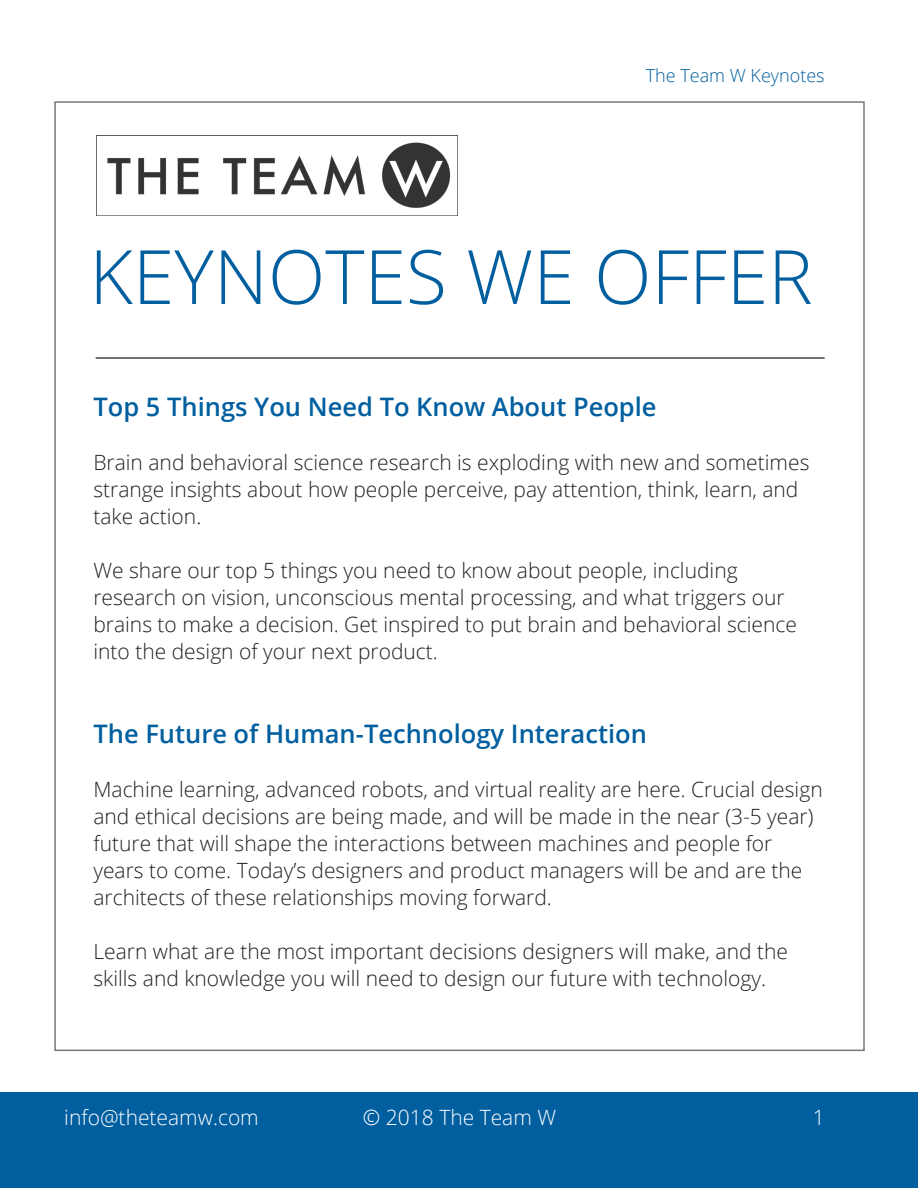
<style>
.page{position:relative;width:918px;height:1188px;background:#fff}
.page>*{position:absolute;margin:0;border:0;box-sizing:border-box;transform-origin:0 0}
.t1{font:300 75px "Open Sans";color:#015fa0}
.Header_Size_3{font:600 25.5px "Open Sans";color:#015fa0}
.Paragraph{font:300 21px/27px "Open Sans";color:#231f20}
.t2{font:300 21px "Open Sans";color:#fff}
.t3{font:300 18px "Open Sans";color:#015fa0}
</style>
<div class="page">
<div style="left:0;top:1093px;width:918px;height:95px;background:#015fa0"></div>
<img style="left:97px;top:135px;width:361px;height:80px">
<hr style="left:96px;top:357px;width:729px;height:2px;background:#444">
<p class="t3" style="left:646px;top:63px;width:180px">The Team W Keynotes</p>
<p class="t1" style="left:89px;top:225px;width:725px">KEYNOTES WE OFFER</p>
<p class="Header_Size_3" style="left:93px;top:389px;width:565px">Top 5 Things You Need To Know About People</p>
<p class="Paragraph" style="left:93px;top:448px;width:718px">Brain and behavioral science research is exploding with new and sometimes strange insights about how people perceive, pay attention, think, learn, and take action.</p>
<p class="Paragraph" style="left:93px;top:556px;width:705px">We share our top 5 things you need to know about people, including research on vision, unconscious mental processing, and what triggers our brains to make a decision. Get inspired to put brain and behavioral science into the design of your next product.</p>
<p class="Header_Size_3" style="left:93px;top:716px;width:555px">The Future of Human-Technology Interaction</p>
<p class="Paragraph" style="left:93px;top:775px;width:731px">Machine learning, advanced robots, and virtual reality are here. Crucial design and ethical decisions are being made, and will be made in the near (3-5 year) future that will shape the interactions between machines and people for years to come. Today’s designers and product managers will be and are the architects of these relationships moving forward.</p>
<p class="Paragraph" style="left:93px;top:937px;width:696px">Learn what are the most important decisions designers will make, and the skills and knowledge you will need to design our future with technology.</p>
<p class="t2" style="left:64px;top:1103px;width:196px">info@theteamw.com</p>
<p class="t2" style="left:363px;top:1103px;width:195px">© 2018 The Team W</p>
<p class="t2" style="left:813px;top:1103px;width:13px">1</p>
</div>
